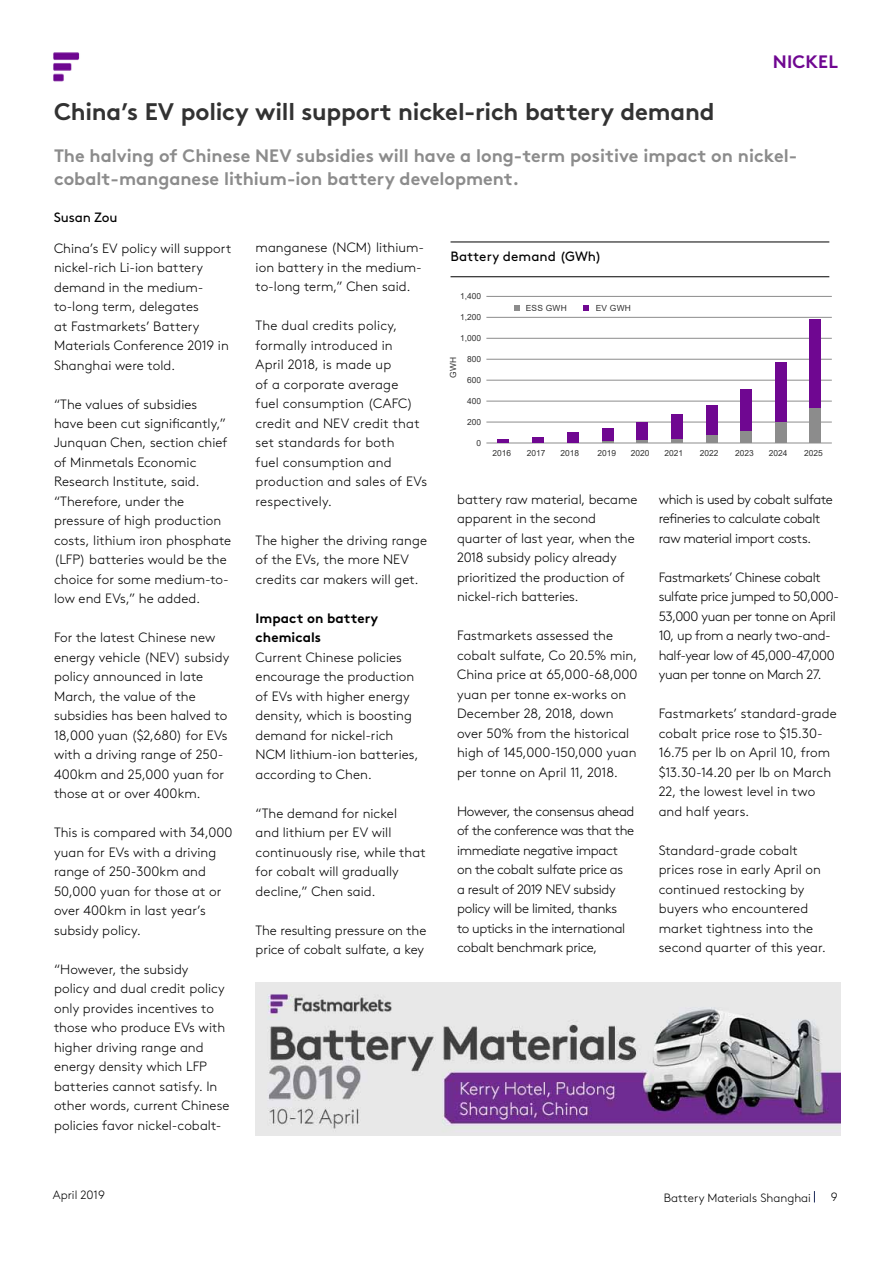
<style>
.page{position:relative;width:893px;height:1263px;background:#fff}
.page>*{position:absolute;margin:0;border:0;box-sizing:border-box;transform-origin:0 0}
.t1{font:700 24px "Brown Std";letter-spacing:-.015em;color:#323232}
.t2{font:700 18px/22.5px "Brown Std";color:#8c8c8c}
.t3{font:700 18px "Brown Std";letter-spacing:.01em;color:#6f0791}
.t4{font:300 13.5px/19.5px "Brown Std";color:#000}
.t5{font:300 13.5px/19.5px "Brown Std";letter-spacing:-.025em;color:#000}
.t6{font:300 13.5px/19.5px "Brown Std";letter-spacing:-.03em;color:#000}
.t7{font:700 13.5px/19.5px "Brown Std";letter-spacing:.01em;color:#000}
.t8{font:13.5px "Brown Std";letter-spacing:.005em;color:#000}
.t9{font:13.5px "Brown Std";letter-spacing:-.015em;color:#000}
.t10{font:300 12px "Brown Std";color:#000}
.t11{font:8.4px "Arial";color:#323232}
</style>
<div class="page">
<img style="left:53px;top:52px;width:27px;height:30px">
<img style="left:256px;top:982px;width:584px;height:153px">
<hr style="left:451px;top:276px;width:378px;height:1px;background:#000">
<hr style="left:451px;top:242px;width:378px;height:1px;background:#000">
<hr style="left:486px;top:296px;width:346px;height:1px;background:#8c8c8c">
<hr style="left:486px;top:317px;width:346px;height:1px;background:#8c8c8c">
<hr style="left:486px;top:338px;width:346px;height:1px;background:#8c8c8c">
<hr style="left:486px;top:359px;width:346px;height:1px;background:#8c8c8c">
<hr style="left:486px;top:380px;width:346px;height:1px;background:#8c8c8c">
<hr style="left:486px;top:401px;width:346px;height:1px;background:#8c8c8c">
<hr style="left:486px;top:422px;width:346px;height:1px;background:#8c8c8c">
<hr style="left:486px;top:443px;width:346px;height:1px;background:#8c8c8c">
<hr style="left:497px;top:439px;width:12px;height:4px;background:#6f0791">
<div style="left:532px;top:437px;width:12px;height:6px;background:#6f0791"></div>
<div style="left:567px;top:433px;width:11px;height:10px;background:#6f0791"></div>
<div style="left:602px;top:428px;width:11px;height:14px;background:#6f0791"></div>
<div style="left:637px;top:423px;width:11px;height:18px;background:#6f0791"></div>
<div style="left:671px;top:415px;width:12px;height:24px;background:#6f0791"></div>
<div style="left:706px;top:405px;width:12px;height:31px;background:#6f0791"></div>
<div style="left:740px;top:389px;width:11px;height:42px;background:#6f0791"></div>
<div style="left:775px;top:362px;width:11px;height:61px;background:#6f0791"></div>
<div style="left:810px;top:320px;width:11px;height:88px;background:#6f0791"></div>
<svg style="left:637px;top:441px;width:11px;height:2px"></svg>
<hr style="left:671px;top:439px;width:12px;height:4px;background:#8c8c8c">
<div style="left:706px;top:436px;width:12px;height:7px;background:#8c8c8c"></div>
<div style="left:740px;top:431px;width:11px;height:12px;background:#8c8c8c"></div>
<div style="left:775px;top:423px;width:11px;height:20px;background:#8c8c8c"></div>
<div style="left:810px;top:408px;width:11px;height:35px;background:#8c8c8c"></div>
<svg style="left:515px;top:305px;width:5px;height:6px"></svg>
<svg style="left:583px;top:305px;width:6px;height:6px"></svg>
<h1 class="t1" style="left:54px;top:97px;width:662px">China’s EV policy will support nickel-rich battery demand</h1>
<h2 class="t3" style="left:773px;top:50px;width:67px">N ickel</h2>
<h2 class="t2" style="left:54px;top:145px;width:214px">The halving of Chinese NEV</h2>
<h2 class="t2" style="left:54px;top:145px;width:745px;text-indent:242px">subsidies will have a long-term positive impact on nickel&shy;cobalt-manganese lithium-ion battery development.</h2>
<p class="t9" style="left:54px;top:209px;width:65px">Susan Zou</p>
<p class="t4" style="left:54px;top:238px;width:179px">China’s EV policy will support nickel-rich Li-ion battery demand in the medium&shy;to-long term, delegates<br>at Fastmarkets’ Battery<br>Materials Conference 2019 in<br>Shanghai were told.</p>
<p class="t4" style="left:54px;top:394px;width:179px">“The values of subsidies<br>have been cut significantly,”<br>Junquan Chen, section chief of Minmetals Economic<br>Research I nstitute, said. “Therefore, under the pressure of high production costs, lithium iron phosphate (LFP) batteries would be the choice for some medium-to&shy;low end EVs,” he added.</p>
<p class="t4" style="left:54px;top:628px;width:177px">For the latest Chinese new energy vehicle (N EV) subsidy policy announced in late<br>March, the value of the subsidies has been halved to<br>18,000 yuan ($2,680) for EVs with a driving range of 250-<br>400km and 25,000 yuan for those at or over 400km.</p>
<p class="t4" style="left:54px;top:823px;width:180px">This is compared with 34,000 yuan for EVs with a driving range of 250-300km and<br>50,000 yuan for those at or over 400km in last year’s subsidy policy.</p>
<p class="t4" style="left:54px;top:960px;width:177px">“H owever, the subsidy<br>policy and dual credit policy only provides incentives to those who produce EVs with higher driving range and energy density which LFP batteries cannot satisfy. I n other words, current Chinese policies favor nickel-cobalt-</p>
<p class="t4" style="left:256px;top:238px;width:170px">manganese (NCM) lithium&shy;ion battery in the medium&shy;to-long term,” Chen said.</p>
<p class="t4" style="left:256px;top:316px;width:173px">The dual credits policy, formally introduced in<br>April 2018, is made up<br>of a corporate average<br>fuel consumption (CAFC) credit and N EV credit that set standards for both<br>fuel consumption and production and sales of EVs respectively.</p>
<p class="t4" style="left:256px;top:530px;width:173px">The higher the driving range of the EVs, the more N EV credits car makers will get.</p>
<p class="t7" style="left:256px;top:608px;width:124px">Impact on battery chemicals</p>
<p class="t4" style="left:256px;top:647px;width:165px">Current Chinese policies encourage the production of EVs with higher energy density, which is boosting demand for nickel-rich<br>NCM lithium-ion batteries, according to Chen.</p>
<p class="t4" style="left:256px;top:803px;width:172px">“The demand for nickel<br>and lithium per EV will continuously rise, while that for cobalt will gradually decline,” Chen said.</p>
<p class="t4" style="left:256px;top:920px;width:172px">The resulting pressure on the price of cobalt sulfate, a key</p>
<p class="t8" style="left:451px;top:248px;width:152px">Battery demand (GWh)</p>
<p class="t11" style="left:460px;top:291px;width:23px">1,400</p>
<p class="t11" style="left:460px;top:312px;width:23px">1,200</p>
<p class="t11" style="left:460px;top:333px;width:23px">1,000</p>
<p class="t11" style="left:467px;top:354px;width:16px">800</p>
<p class="t11" style="left:467px;top:375px;width:16px">600</p>
<p class="t11" style="left:467px;top:396px;width:16px">400</p>
<p class="t11" style="left:467px;top:417px;width:16px">200</p>
<p class="t11" style="left:477px;top:438px;width:6px">0</p>
<p class="t11" style="left:526px;top:302px;width:43px">ESs GWH</p>
<p class="t11" style="left:596px;top:302px;width:37px">EV GWH</p>
<p class="t11" style="left:447px;top:378px;width:21px;rotate:-90deg">GWh</p>
<p class="t11" style="left:492px;top:448px;width:20px">2016</p>
<p class="t11" style="left:527px;top:448px;width:20px">2017</p>
<p class="t11" style="left:560px;top:448px;width:20px">2018</p>
<p class="t11" style="left:597px;top:448px;width:20px">2019</p>
<p class="t11" style="left:631px;top:448px;width:20px">2020</p>
<p class="t11" style="left:665px;top:448px;width:20px">2021</p>
<p class="t11" style="left:700px;top:448px;width:20px">2022</p>
<p class="t11" style="left:735px;top:448px;width:20px">2023</p>
<p class="t11" style="left:769px;top:448px;width:20px">2024</p>
<p class="t11" style="left:804px;top:448px;width:20px">2025</p>
<p class="t4" style="left:457px;top:489px;width:182px">battery raw material, became apparent in the second quarter of last year, when the<br>2018 subsidy policy already prioritized the production of nickel-rich batteries.</p>
<p class="t4" style="left:457px;top:626px;width:182px">Fastmarkets assessed the cobalt sulfate, Co 20.5% min,<br>China price at 65,000-68,000 yuan per tonne ex-works on<br>December 28, 2018, down over 50% from the historical high of 145,000-150,000 yuan per tonne on April 11, 2018.</p>
<p class="t6" style="left:457px;top:801px;width:179px">However, the consensus ahead of the conference was that the immediate negative impact on the cobalt sulfate price as<br>a result of 2019 N EV subsidy policy will be limited, thanks<br>to upticks in the international cobalt benchmark price,</p>
<p class="t5" style="left:659px;top:489px;width:176px">which is used by cobalt sulfate refineries to calculate cobalt raw material import costs.</p>
<p class="t5" style="left:659px;top:567px;width:182px">Fastmarkets’ Chinese cobalt sulfate price jumped to 50,000-<br>53,000 yuan per tonne on April<br>10, up from a nearly two-and&shy;half-year low of 45,000-47,000 yuan per tonne on March 27.</p>
<p class="t4" style="left:659px;top:704px;width:180px">Fastmarkets’ standard-grade cobalt price rose to $15.30-<br>16.75 per lb on April 10, from $13.30-14.20 per lb on March<br>22, the lowest level in two and half years.</p>
<p class="t4" style="left:659px;top:840px;width:169px">Standard-grade cobalt prices rose in early April on continued restocking by buyers who encountered market tightness into the second quarter of this year.</p>
<p class="t10" style="left:53px;top:1187px;width:54px">April 2019</p>
<p class="t10" style="left:664px;top:1191px;width:149px">Battery Materials Shanghai</p>
<p class="t10" style="left:831px;top:1190px;width:8px">9</p>
</div>
